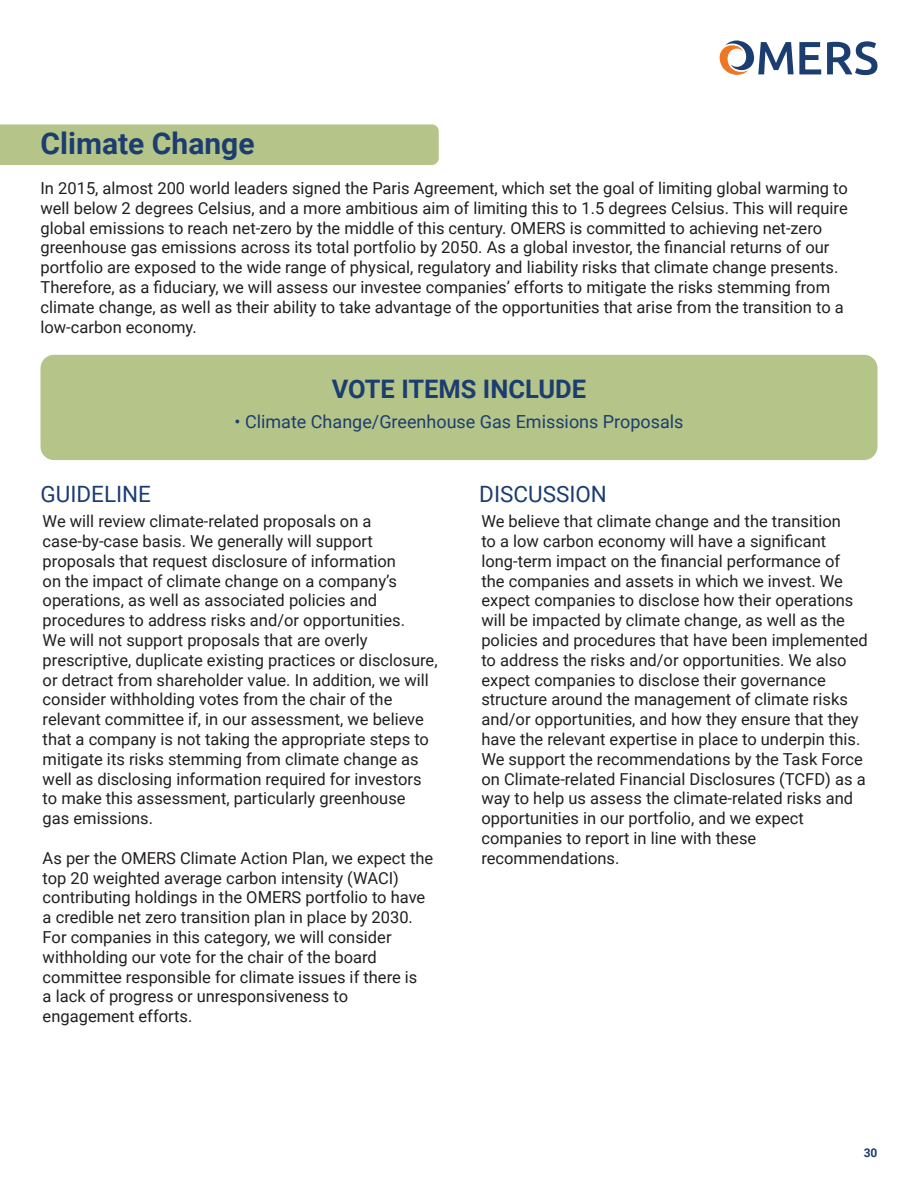
<style>
.page{position:relative;width:918px;height:1188px;background:#fff}
.page>*{position:absolute;margin:0;border:0;box-sizing:border-box;transform-origin:0 0}
.t1{font:700 30px "Roboto";color:#1c3d6f}
.t2{font:700 25.5px "Roboto";color:#1c3d6f}
.t3{font:22.5px "Roboto";color:#1c3d6f}
.t4{font:18px "Roboto";color:#1c3d6f}
.t5{font:16.5px/19.8px "Roboto";color:#231f20}
.t6{font:700 12px "Roboto";color:#1c3d6f}
</style>
<div class="page">
<div style="left:0;top:124px;width:439px;height:41px;background:#b5c589"></div>
<svg style="left:827px;top:41px;width:50px;height:34px"></svg>
<svg style="left:720px;top:40px;width:101px;height:35px"></svg>
<div style="left:40px;top:355px;width:838px;height:105px;background:#b5c589;border-radius:13px"></div>
<h1 class="t1" style="left:40px;top:123px;width:216px">Climate Change</h1>
<p class="t5" style="left:40px;top:178px;width:809px">In 2015, almost 200 world leaders signed the Paris Agreement, which set the goal of limiting global warming to well below 2 degrees Celsius, and a more ambitious aim of limiting this to 1.5 degrees Celsius. This will require global emissions to reach net-zero by the middle of this century. OMERS is committed to achieving net-zero greenhouse gas emissions across its total portfolio by 2050. As a global investor, the financial returns of our portfolio are exposed to the wide range of physical, regulatory and liability risks that climate change presents.<br>Therefore, as a fiduciary, we will assess our investee companies’ efforts to mitigate the risks stemming from climate change, as well as their ability to take advantage of the opportunities that arise from the transition to a low-carbon economy.</p>
<h2 class="t2" style="left:332px;top:371px;width:256px">VOTE ITEMS INCLUDE</h2>
<p class="t4" style="left:234px;top:409px;width:451px">• Climate Change/Greenhouse Gas Emissions Proposals</p>
<h3 class="t3" style="left:40px;top:478px;width:112px">GUIDELINE</h3>
<p class="t5" style="left:43px;top:511px;width:396px">We will review climate-related proposals on a case-by-case basis. We generally will support proposals that request disclosure of information<br>on the impact of climate change on a company’s operations, as well as associated policies and procedures to address risks and/or opportunities.<br>We will not support proposals that are overly prescriptive, duplicate existing practices or disclosure, or detract from shareholder value. In addition, we will consider withholding votes from the chair of the relevant committee if, in our assessment, we believe that a company is not taking the appropriate steps to mitigate its risks stemming from climate change as well as disclosing information required for investors to make this assessment, particularly greenhouse<br>gas emissions.</p>
<p class="t5" style="left:43px;top:848px;width:392px">As per the OMERS Climate Action Plan, we expect the top 20 weighted average carbon intensity (WACI) contributing holdings in the OMERS portfolio to have a credible net zero transition plan in place by 2030.<br>For companies in this category, we will consider withholding our vote for the chair of the board committee responsible for climate issues if there is<br>a lack of progress or unresponsiveness to engagement efforts.</p>
<h3 class="t3" style="left:479px;top:478px;width:129px">DISCUSSION</h3>
<p class="t5" style="left:481px;top:511px;width:388px">We believe that climate change and the transition<br>to a low carbon economy will have a significant long-term impact on the financial performance of<br>the companies and assets in which we invest. We expect companies to disclose how their operations will be impacted by climate change, as well as the policies and procedures that have been implemented to address the risks and/or opportunities. We also expect companies to disclose their governance structure around the management of climate risks and/or opportunities, and how they ensure that they have the relevant expertise in place to underpin this.<br>We support the recommendations by the Task Force on Climate-related Financial Disclosures (TCFD) as a way to help us assess the climate-related risks and opportunities in our portfolio, and we expect companies to report in line with these recommendations.</p>
<p class="t6" style="left:864px;top:1144px;width:15px">30</p>
</div>
